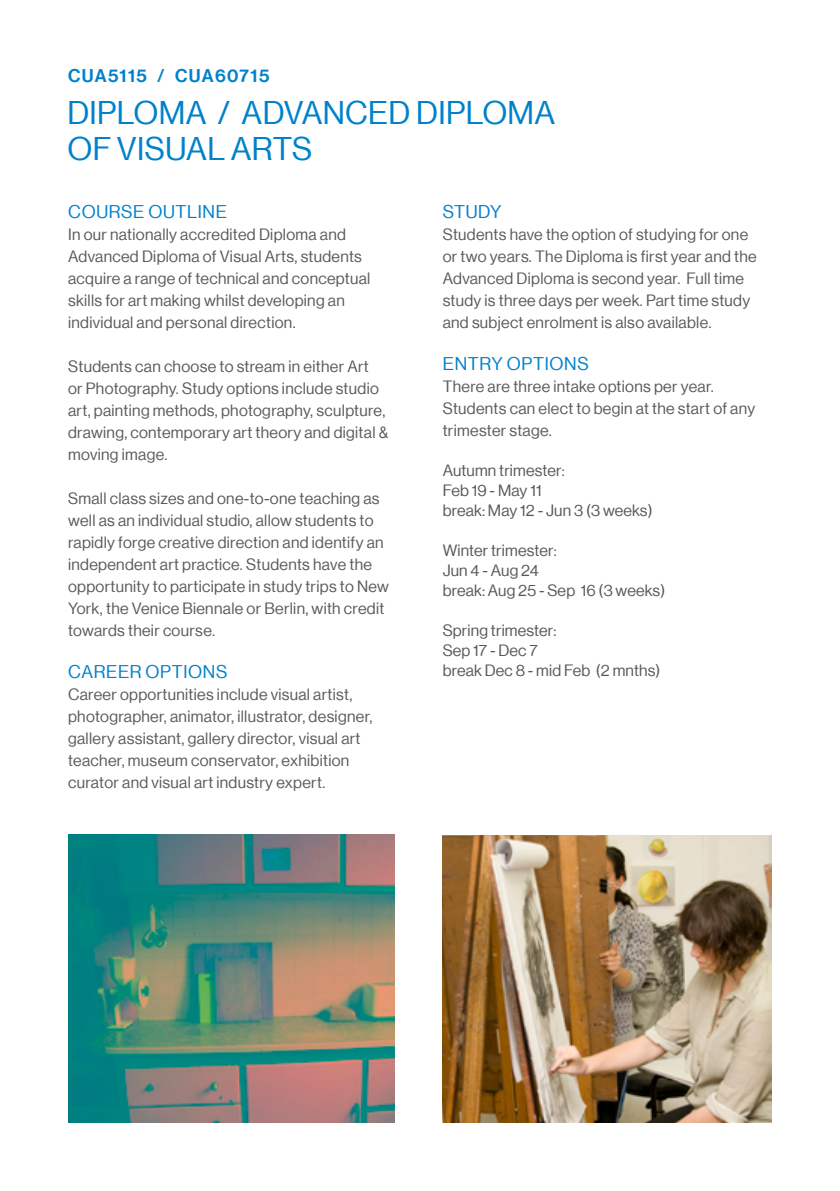
<style>
.page{position:relative;width:840px;height:1191px;background:#fff}
.page>*{position:absolute;margin:0;border:0;box-sizing:border-box;transform-origin:0 0}
.t1{font:32px/36px "N Haas Grotesk DS Pro 55 Rg";letter-spacing:.01em;color:#0081cb}
.t2{font:18px "N Haas Grotesk DS Pro 55 Rg";letter-spacing:.035em;color:#0081cb}
.t3{font:18px "N Haas Grotesk DS Pro 65 Md";letter-spacing:.08em;color:#0081cb}
.t4{font:16px/22px "N Haas Grotesk DS Pro 55 Rg";letter-spacing:.02em;color:#585a5c}
.t5{font:16px/20px "N Haas Grotesk DS Pro 55 Rg";letter-spacing:.01em;color:#58595b}
</style>
<div class="page">
<img style="left:68px;top:835px;width:326px;height:288px">
<img style="left:442px;top:835px;width:329px;height:288px">
<p class="t3" style="left:68px;top:65px;width:203px">CUA5115 / CUA60715</p>
<h1 class="t1" style="left:67px;top:95px;width:489px">DIPLOMA / ADVANCED DIPLOMA<br>OF VISUAL ARTS</h1>
<p class="t2" style="left:68px;top:202px;width:160px">COURSE OUTLINE</p>
<p class="t4" style="left:68px;top:224px;width:303px">In our nationally accredited Diploma and Advanced Diploma of Visual Arts, students acquire a range of technical and conceptual skills for art making whilst developing an individual and personal direction.</p>
<p class="t4" style="left:68px;top:356px;width:321px">Students can choose to stream in either Art<br>or Photography. Study options include studio art, painting methods, photography, sculpture, drawing, contemporary art theory and digital &amp; moving image.</p>
<p class="t4" style="left:68px;top:488px;width:322px">Small class sizes and one-to-one teaching as well as an individual studio, allow students to rapidly forge creative direction and identify an independent art practice. Students have the opportunity to participate in study trips to New York, the Venice Biennale or Berlin, with credit towards their course.</p>
<p class="t2" style="left:68px;top:662px;width:160px">CAREER OPTIONS</p>
<p class="t4" style="left:68px;top:684px;width:306px">Career opportunities include visual artist, photographer, animator, illustrator, designer, gallery assistant, gallery director, visual art teacher, museum conservator, exhibition curator and visual art industry expert.</p>
<p class="t2" style="left:442px;top:202px;width:60px">STUDY</p>
<p class="t4" style="left:442px;top:224px;width:315px">Students have the option of studying for one or two years. The Diploma is first year and the Advanced Diploma is second year. Full time study is three days per week. Part time study and subject enrolment is also available.</p>
<p class="t2" style="left:442px;top:354px;width:147px">ENTRY OPTIONS</p>
<p class="t4" style="left:442px;top:376px;width:314px">There are three intake options per year.<br>Students can elect to begin at the start of any trimester stage.</p>
<p class="t5" style="left:442px;top:461px;width:211px">Autumn trimester:<br>Feb 19 - May 11<br>break: May 12 - Jun 3 (3 weeks)</p>
<p class="t5" style="left:442px;top:541px;width:224px">Winter trimester:<br>Jun 4 - Aug 24<br>break: Aug 25 - Sep 16 (3 weeks)</p>
<p class="t5" style="left:442px;top:621px;width:219px">Spring trimester:<br>Sep 17 - Dec 7<br>break Dec 8 - mid Feb (2 mnths)</p>
</div>
